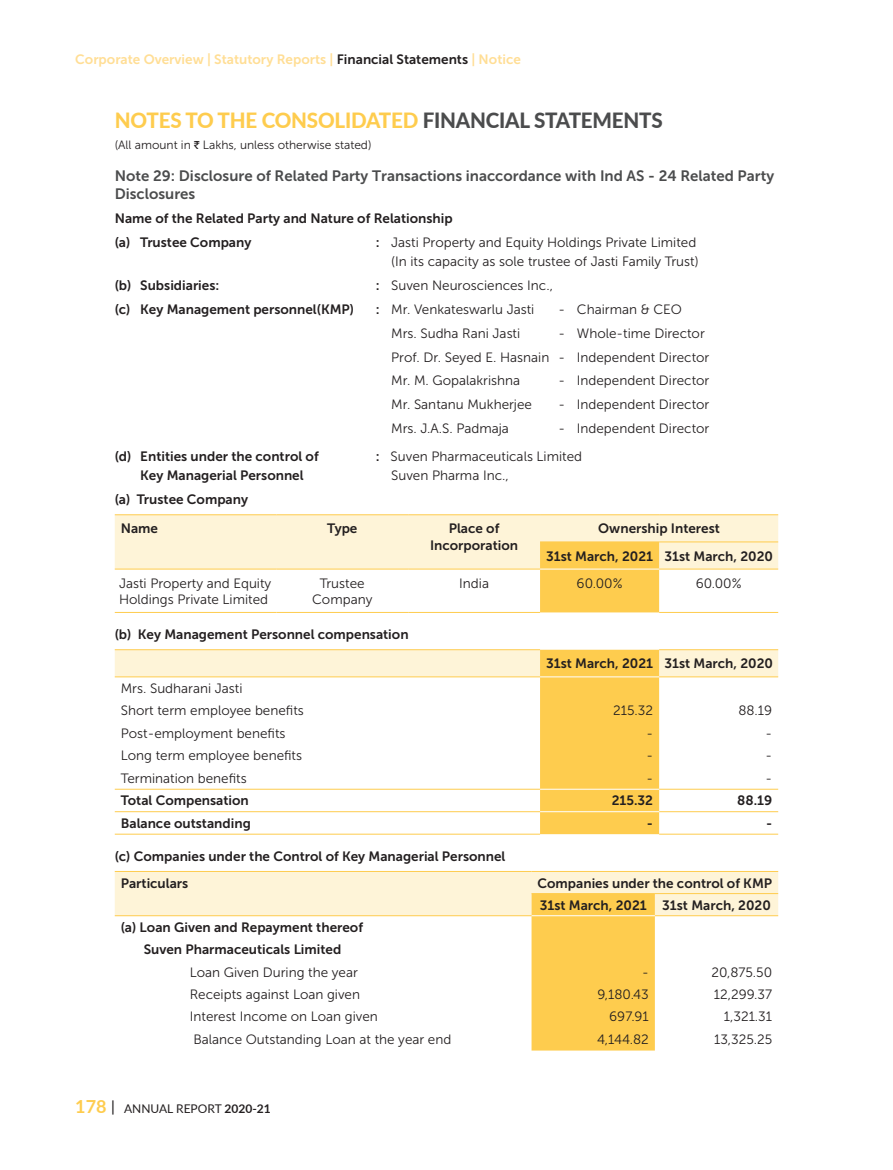
<style>
.page{position:relative;width:893px;height:1170px;background:#fff}
.page>*{position:absolute;margin:0;border:0;box-sizing:border-box;transform-origin:0 0}
.t1{font:800 21px "Lato";letter-spacing:-.01em;color:#fecc4e}
.SA_Subhead{font:15px/18px "Museo Sans 700";color:#4b4c4d}
.SA_Body_Text{font:13.5px/19.5px "Museo Sans 300";color:#231f20;text-align:right}
.SA_Table_Body_Text{font:13.5px/16.2px "Museo Sans 300";color:#231f20}
.SA_Body_Text-2{font:13.5px "Museo Sans 700";color:#231f20}
.SA_Table_Bold_Text{font:13.5px/16.2px "Museo Sans 700";color:#231f20;text-align:center}
.SA_Table_Body_Text-2{font:13.5px "Museo Sans 700";color:#231f20}
.t2{font:13.5px "Museo Sans 700";color:#ffde95}
.t3{font:12px "Museo Sans 300";color:#231f20}
.t4{font:12px "Lato";color:#231f20}
.s1{color:#231f20}
.s2{color:#4b4c4d}
.s3{font-family:"ITF Rupee"}
.s4{font-family:"Museo Sans 700"}
.s5{font-weight:700;font-size:18px;color:#fecc4e}
.s6{font-weight:500;font-size:15px}
.s7{font-weight:700}
</style>
<div class="page">
<svg style="left:115px;top:515px;width:663px;height:97px"></svg>
<hr style="left:115px;top:514px;width:161px;height:1px;background:#fecc4e">
<hr style="left:276px;top:514px;width:132px;height:1px;background:#fecc4e">
<hr style="left:408px;top:514px;width:132px;height:1px;background:#fecc4e">
<hr style="left:540px;top:514px;width:119px;height:1px;background:#fecc4e">
<hr style="left:659px;top:514px;width:119px;height:1px;background:#fecc4e">
<hr style="left:540px;top:541px;width:119px;height:1px;background:#fecc4e">
<hr style="left:659px;top:541px;width:119px;height:1px;background:#fecc4e">
<hr style="left:115px;top:568px;width:161px;height:1px;background:#fecc4e">
<hr style="left:276px;top:568px;width:132px;height:1px;background:#fecc4e">
<hr style="left:408px;top:568px;width:132px;height:1px;background:#fecc4e">
<hr style="left:659px;top:568px;width:119px;height:1px;background:#fecc4e">
<hr style="left:115px;top:612px;width:161px;height:1px;background:#fecc4e">
<hr style="left:276px;top:612px;width:132px;height:1px;background:#fecc4e">
<hr style="left:408px;top:612px;width:132px;height:1px;background:#fecc4e">
<hr style="left:659px;top:612px;width:119px;height:1px;background:#fecc4e">
<hr style="left:540px;top:568px;width:119px;height:1px;background:#fff">
<svg style="left:115px;top:649px;width:663px;height:185px"></svg>
<hr style="left:115px;top:649px;width:425px;height:1px;background:#fecc4e">
<hr style="left:659px;top:649px;width:119px;height:1px;background:#fecc4e">
<hr style="left:115px;top:676px;width:425px;height:1px;background:#fecc4e">
<hr style="left:659px;top:676px;width:119px;height:1px;background:#fecc4e">
<hr style="left:115px;top:788px;width:425px;height:1px;background:#fecc4e">
<hr style="left:659px;top:788px;width:119px;height:1px;background:#fecc4e">
<hr style="left:115px;top:811px;width:425px;height:1px;background:#fecc4e">
<hr style="left:659px;top:811px;width:119px;height:1px;background:#fecc4e">
<hr style="left:115px;top:833px;width:425px;height:1px;background:#fecc4e">
<hr style="left:659px;top:833px;width:119px;height:1px;background:#fecc4e">
<hr style="left:540px;top:676px;width:119px;height:1px;background:#fff">
<hr style="left:540px;top:788px;width:119px;height:1px;background:#fff">
<hr style="left:540px;top:811px;width:119px;height:1px;background:#fff">
<svg style="left:115px;top:872px;width:663px;height:178px"></svg>
<hr style="left:115px;top:871px;width:416px;height:1px;background:#fecc4e">
<hr style="left:531px;top:871px;width:124px;height:1px;background:#fecc4e">
<hr style="left:655px;top:871px;width:123px;height:1px;background:#fecc4e">
<hr style="left:655px;top:915px;width:123px;height:1px;background:#fecc4e">
<hr style="left:531px;top:915px;width:124px;height:1px;background:#fff">
<hr style="left:115px;top:915px;width:416px;height:1px;background:#fecc4e">
<hr style="left:531px;top:893px;width:124px;height:1px;background:#fecc4e">
<hr style="left:655px;top:893px;width:123px;height:1px;background:#fecc4e">
<p class="t2" style="left:75px;top:52px;width:447px">Corporate Overview | Statutory Reports | <span class="s1">Financial Statements</span> | Notice</p>
<h1 class="t1" style="left:115px;top:104px;width:549px">NOTES TO THE CONSOLIDATED <span class="s2">FINANCIAL STATEMENTS</span></h1>
<p class="t3" style="left:115px;top:138px;width:258px">(All amount in <span class="s3">J</span> Lakhs, unless otherwise stated)</p>
<p class="SA_Subhead" style="left:115px;top:167px;width:661px">Note 29: Disclosure of Related Party Transactions inaccordance with Ind AS - 24 Related Party<br>Disclosures</p>
<p class="SA_Body_Text-2" style="left:115px;top:211px;width:339px">Name of the Related Party and Nature of Relationship</p>
<p class="SA_Body_Text-2" style="left:115px;top:235px;width:138px">(a) Trustee Company</p>
<p class="SA_Body_Text" style="left:376px;top:233px;width:324px"><span class="s4">:</span> Jasti Property and Equity Holdings Private Limited (In its capacity as sole trustee of Jasti Family Trust)</p>
<p class="SA_Body_Text-2" style="left:115px;top:278px;width:106px">(b) Subsidiaries:</p>
<p class="SA_Body_Text" style="left:376px;top:276px;width:179px"><span class="s4">:</span> Suven Neurosciences Inc.,</p>
<p class="SA_Body_Text-2" style="left:115px;top:302px;width:241px">(c) Key Management personnel(KMP)</p>
<p class="SA_Body_Text" style="left:376px;top:300px;width:160px"><span class="s4">:</span> Mr. Venkateswarlu Jasti</p>
<p class="SA_Body_Text" style="left:558px;top:300px;width:125px">- Chairman &amp; CEO</p>
<p class="SA_Body_Text" style="left:391px;top:323px;width:131px">Mrs. Sudha Rani Jasti</p>
<p class="SA_Body_Text" style="left:558px;top:323px;width:148px">- Whole-time Director</p>
<p class="SA_Body_Text" style="left:391px;top:347px;width:320px">Prof. Dr. Seyed E. Hasnain - Independent Director</p>
<p class="SA_Body_Text" style="left:391px;top:371px;width:130px">Mr. M. Gopalakrishna</p>
<p class="SA_Body_Text" style="left:558px;top:371px;width:152px">- Independent Director</p>
<p class="SA_Body_Text" style="left:391px;top:395px;width:142px">Mr. Santanu Mukherjee</p>
<p class="SA_Body_Text" style="left:558px;top:395px;width:152px">- Independent Director</p>
<p class="SA_Body_Text" style="left:391px;top:418px;width:119px">Mrs. J.A.S. Padmaja</p>
<p class="SA_Body_Text" style="left:558px;top:418px;width:152px">- Independent Director</p>
<p class="SA_Body_Text-2" style="left:115px;top:448px;width:205px">(d) Entities under the control of</p>
<p class="SA_Body_Text" style="left:376px;top:446px;width:208px"><span class="s4">:</span> Suven Pharmaceuticals Limited</p>
<p class="SA_Body_Text-2" style="left:140px;top:468px;width:165px">Key Managerial Personnel</p>
<p class="SA_Body_Text" style="left:391px;top:466px;width:119px">Suven Pharma Inc.,</p>
<p class="SA_Body_Text-2" style="left:115px;top:492px;width:135px">(a) Trustee Company</p>
<p class="SA_Table_Bold_Text" style="left:121px;top:520px;width:39px">Name</p>
<p class="SA_Table_Bold_Text" style="left:327px;top:520px;width:32px">Type</p>
<p class="SA_Table_Bold_Text" style="left:430px;top:520px;width:90px">Place of<br>Incorporation</p>
<p class="SA_Table_Bold_Text" style="left:598px;top:520px;width:123px">Ownership Interest</p>
<p class="SA_Table_Bold_Text" style="left:546px;top:547px;width:109px">31st March, 2021</p>
<p class="SA_Table_Bold_Text" style="left:664px;top:547px;width:110px">31st March, 2020</p>
<p class="SA_Table_Body_Text" style="left:119px;top:575px;width:154px">Jasti Property and Equity<br>Holdings Private Limited</p>
<p class="SA_Table_Body_Text" style="left:320px;top:575px;width:46px">Trustee</p>
<p class="SA_Table_Body_Text" style="left:459px;top:575px;width:31px">India</p>
<p class="SA_Table_Body_Text" style="left:577px;top:575px;width:47px">60.00%</p>
<p class="SA_Table_Body_Text" style="left:696px;top:575px;width:47px">60.00%</p>
<p class="SA_Table_Body_Text" style="left:312px;top:591px;width:62px">Company</p>
<p class="SA_Body_Text-2" style="left:115px;top:626px;width:295px">(b) Key Management Personnel compensation</p>
<p class="SA_Table_Bold_Text" style="left:546px;top:655px;width:109px">31st March, 2021</p>
<p class="SA_Table_Bold_Text" style="left:664px;top:655px;width:110px">31st March, 2020</p>
<p class="SA_Table_Body_Text" style="left:121px;top:680px;width:123px">Mrs. Sudharani Jasti</p>
<p class="SA_Table_Body_Text" style="left:121px;top:702px;width:185px">Short term employee benefits</p>
<p class="SA_Table_Body_Text" style="left:613px;top:702px;width:41px">215.32</p>
<p class="SA_Table_Body_Text" style="left:738px;top:702px;width:35px">88.19</p>
<p class="SA_Table_Body_Text" style="left:121px;top:725px;width:166px">Post-employment benefits</p>
<p class="SA_Table_Body_Text" style="left:646px;top:725px;width:8px">-</p>
<p class="SA_Table_Body_Text" style="left:765px;top:725px;width:8px">-</p>
<p class="SA_Table_Body_Text" style="left:121px;top:747px;width:183px">Long term employee benefits</p>
<p class="SA_Table_Body_Text" style="left:646px;top:747px;width:8px">-</p>
<p class="SA_Table_Body_Text" style="left:765px;top:747px;width:8px">-</p>
<p class="SA_Table_Body_Text" style="left:121px;top:770px;width:127px">Termination benefits</p>
<p class="SA_Table_Body_Text" style="left:646px;top:770px;width:8px">-</p>
<p class="SA_Table_Body_Text" style="left:765px;top:770px;width:8px">-</p>
<p class="SA_Table_Body_Text-2" style="left:121px;top:793px;width:130px">Total Compensation</p>
<p class="SA_Table_Body_Text-2" style="left:612px;top:793px;width:43px">215.32</p>
<p class="SA_Table_Body_Text-2" style="left:737px;top:793px;width:36px">88.19</p>
<p class="SA_Table_Body_Text-2" style="left:121px;top:815px;width:132px">Balance outstanding</p>
<p class="SA_Table_Body_Text-2" style="left:647px;top:815px;width:8px">-</p>
<p class="SA_Table_Body_Text-2" style="left:766px;top:815px;width:8px">-</p>
<p class="SA_Body_Text-2" style="left:115px;top:848px;width:392px">(c) Companies under the Control of Key Managerial Personnel</p>
<p class="SA_Table_Bold_Text" style="left:121px;top:874px;width:69px">Particulars</p>
<p class="SA_Table_Bold_Text" style="left:537px;top:874px;width:236px">Companies under the control of KMP</p>
<p class="SA_Table_Bold_Text" style="left:540px;top:896px;width:109px">31st March, 2021</p>
<p class="SA_Table_Bold_Text" style="left:662px;top:896px;width:110px">31st March, 2020</p>
<p class="SA_Table_Body_Text-2" style="left:121px;top:919px;width:244px">(a) Loan Given and Repayment thereof</p>
<p class="SA_Table_Body_Text-2" style="left:144px;top:942px;width:199px">Suven Pharmaceuticals Limited</p>
<p class="SA_Table_Body_Text" style="left:190px;top:963px;width:170px">Loan Given During the year</p>
<p class="SA_Table_Body_Text" style="left:642px;top:963px;width:8px">-</p>
<p class="SA_Table_Body_Text" style="left:711px;top:963px;width:62px">20,875.50</p>
<p class="SA_Table_Body_Text" style="left:190px;top:985px;width:172px">Receipts against Loan given</p>
<p class="SA_Table_Body_Text" style="left:597px;top:985px;width:53px">9,180.43</p>
<p class="SA_Table_Body_Text" style="left:714px;top:985px;width:60px">12,299.37</p>
<p class="SA_Table_Body_Text" style="left:190px;top:1007px;width:190px">Interest Income on Loan given</p>
<p class="SA_Table_Body_Text" style="left:609px;top:1007px;width:41px">697.91</p>
<p class="SA_Table_Body_Text" style="left:724px;top:1007px;width:50px">1,321.31</p>
<p class="SA_Table_Body_Text" style="left:193px;top:1030px;width:259px">Balance Outstanding Loan at the year end</p>
<p class="SA_Table_Body_Text" style="left:597px;top:1030px;width:53px">4,144.82</p>
<p class="SA_Table_Body_Text" style="left:714px;top:1030px;width:60px">13,325.25</p>
<p class="t4" style="left:75px;top:1100px;width:197px"><span class="s5">178</span> <span class="s6">|</span> ANNUAL REPORT <span class="s7">2020-21</span></p>
</div>
